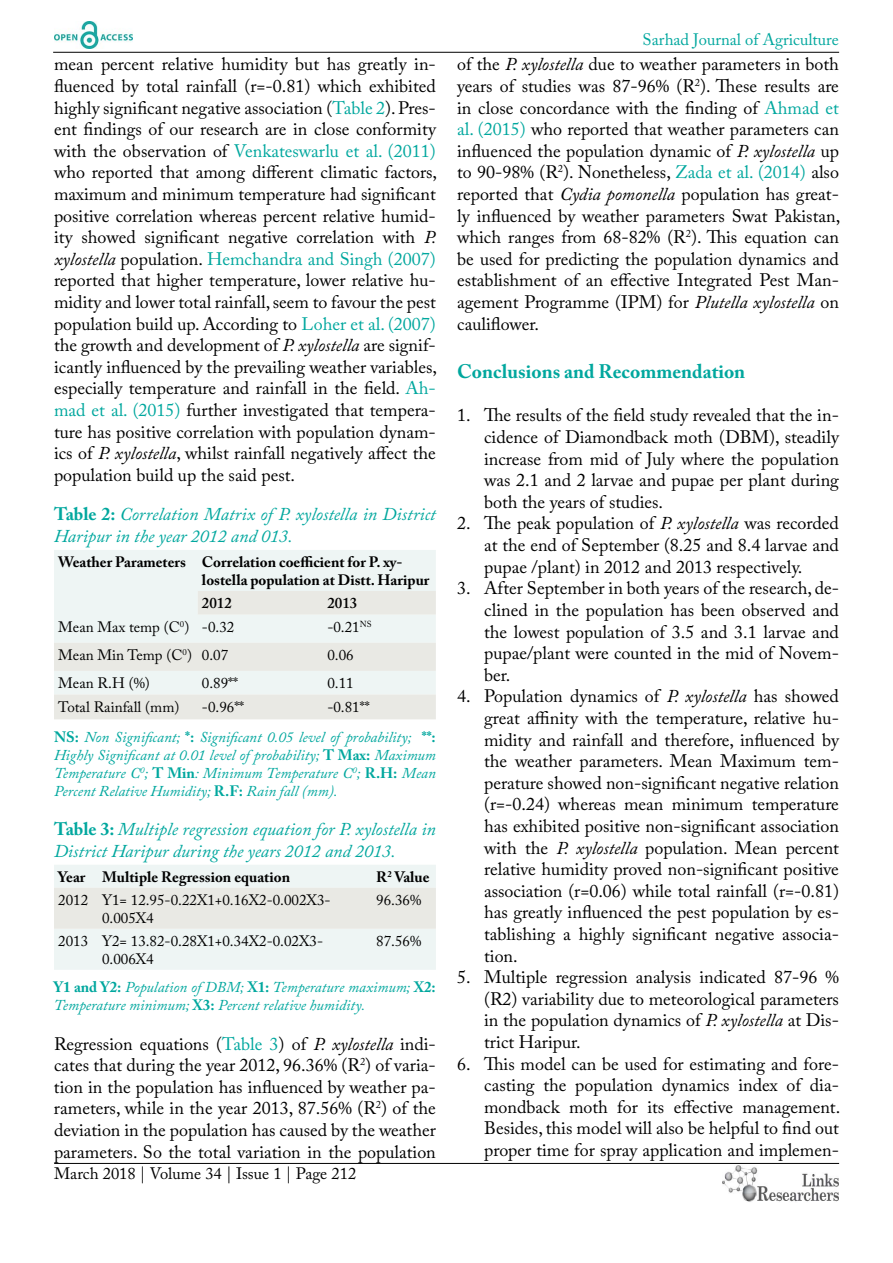
<style>
.page{position:relative;width:893px;height:1263px;background:#fff}
.page>*{position:absolute;margin:0;border:0;box-sizing:border-box;transform-origin:0 0}
.t1{font:700 19.5px "Adobe Caslon Pro";color:#00a79e}
.t2{font:18px/21.6px "Adobe Caslon Pro";color:#000;text-align:justify}
.t3{font:italic 18px/21.6px "Adobe Caslon Pro";color:#00a79e}
.t4{font:16.5px "Adobe Caslon Pro";color:#000}
.t5{font:16.5px "Adobe Caslon Pro";color:#00a79e}
.t6{font:italic 15px/18px "Adobe Caslon Pro";color:#00a79e}
.t7{font:15px/18px "Adobe Caslon Pro";color:#000}
.t8{font:700 15px/18px "Adobe Caslon Pro";color:#000}
.t9{font:600 15px "Adobe Caslon Pro";color:#000}
.s1{color:#00a79e}
.s2{font-style:italic}
.s3{font-weight:700;font-style:normal}
.s4{font-style:normal;color:#000}
</style>
<div class="page">
<hr style="left:53px;top:52px;width:786px;height:1px;background:#000">
<hr style="left:54px;top:1163px;width:785px;height:1px;background:#000">
<img style="left:722px;top:1166px;width:117px;height:36px">
<img style="left:54px;top:22px;width:78px;height:27px">
<div style="left:54px;top:550px;width:382px;height:41px;background:#eef5f4"></div>
<svg style="left:54px;top:591px;width:382px;height:128px;background:#ebeeeb"></svg>
<svg style="left:54px;top:865px;width:382px;height:105px;background:#ecf0ed"></svg>
<p class="t2" style="left:54px;top:53px;width:385px">mean percent relative humidity but has greatly in&shy;fluenced by total rainfall (r=-0.81) which exhibited highly significant negative association (<span class="s1">Table 2</span>). Pres&shy;ent findings of our research are in close conformity with the observation of <span class="s1">Venkateswarlu et al. (2011) </span>who reported that among different climatic factors, maximum and minimum temperature had significant positive correlation whereas percent relative humid&shy;ity showed significant negative correlation with <span class="s2">P. xylostella</span> population. <span class="s1">Hemchandra and Singh (2007) </span>reported that higher temperature, lower relative hu&shy;midity and lower total rainfall, seem to favour the pest population build up. According to <span class="s1">Loher et al. (2007) </span>the growth and development of <span class="s2">P. xylostella</span> are signif&shy;icantly influenced by the prevailing weather variables, especially temperature and rainfall in the field. <span class="s1">Ah&shy;mad et al. (2015)</span> further investigated that tempera&shy;ture has positive correlation with population dynam&shy;ics of <span class="s2">P. xylostella</span>, whilst rainfall negatively affect the population build up the said pest.</p>
<p class="t3" style="left:54px;top:503px;width:383px"><span class="s3">Table 2:</span> Correlation Matrix of P. xylostella in District<br>Haripur in the year 2012 and 013.</p>
<p class="t8" style="left:202px;top:553px;width:229px;text-indent:-144px">Weather Parameters Correlation coefficient for P. xy&shy;lostella population at Distt. Haripur</p>
<p class="t9" style="left:202px;top:594px;width:31px">2012</p>
<p class="t9" style="left:327px;top:594px;width:31px">2013</p>
<p class="t7" style="left:58px;top:617px;width:178px">Mean Max temp (C<sup>0</sup>) -0.32</p>
<p class="t7" style="left:327px;top:617px;width:46px">-0.21<sup>NS</sup></p>
<p class="t7" style="left:58px;top:645px;width:172px">Mean Min Temp (C<sup>0</sup>) 0.07</p>
<p class="t7" style="left:327px;top:645px;width:28px">0.06</p>
<p class="t7" style="left:58px;top:674px;width:93px">Mean R.H (%)</p>
<p class="t7" style="left:202px;top:674px;width:38px">0.89**</p>
<p class="t7" style="left:327px;top:674px;width:28px">0.11</p>
<p class="t7" style="left:58px;top:697px;width:123px">Total Rainfall (mm)</p>
<p class="t7" style="left:202px;top:697px;width:44px">-0.96**</p>
<p class="t6" style="left:54px;top:691px;width:383px;line-height:30.2px;text-indent:273px"><span class="s4">-0.81**<br></span><span class="s3">NS:</span> Non Significant; <span class="s3">*:</span> Significant 0.05 level of probability; <span class="s3">**:</span></p>
<p class="t6" style="left:54px;top:745px;width:383px;text-align:justify">Highly Significant at 0.01 level of probability; <span class="s3">T Max:</span> Maximum Temperature C<sup>0</sup>; <span class="s3">T Min</span>: Minimum Temperature C<sup>0</sup>; <span class="s3">R.H:</span> Mean Percent Relative Humidity; <span class="s3">R.F:</span> Rain fall (mm).</p>
<p class="t3" style="left:54px;top:818px;width:383px"><span class="s3">Table 3:</span> Multiple regression equation for P. xylostella in<br>District Haripur during the years 2012 and 2013.</p>
<p class="t8" style="left:58px;top:867px;width:233px">Year Multiple Regression equation</p>
<p class="t8" style="left:376px;top:867px;width:55px">R<sup>2</sup> Value</p>
<p class="t7" style="left:102px;top:890px;width:230px;text-indent:-44px">2012 Y1= 12.95-0.22X1+0.16X2-0.002X3-<br>0.005X4</p>
<p class="t7" style="left:376px;top:890px;width:47px">96.36%</p>
<p class="t7" style="left:102px;top:931px;width:223px;text-indent:-44px">2013 Y2= 13.82-0.28X1+0.34X2-0.02X3-<br>0.006X4</p>
<p class="t7" style="left:376px;top:931px;width:47px">87.56%</p>
<p class="t6" style="left:54px;top:978px;width:383px"><span class="s3">Y1 and Y2:</span> Population of DBM; <span class="s3">X1:</span> Temperature maximum; <span class="s3">X2:<br></span>Temperature minimum; <span class="s3">X3:</span> Percent relative humidity.</p>
<p class="t2" style="left:54px;top:1033px;width:383px">Regression equations (<span class="s1">Table 3</span>) of <span class="s2">P. xylostella</span> indi&shy;cates that during the year 2012, 96.36% (R<sup>2</sup>) of varia&shy;tion in the population has influenced by weather pa&shy;rameters, while in the year 2013, 87.56% (R<sup>2</sup>) of the deviation in the population has caused by the weather parameters. So the total variation in the population</p>
<p class="t4" style="left:54px;top:1164px;width:304px">March 2018 | Volume 34 | Issue 1 | Page 212</p>
<p class="t5" style="left:643px;top:30px;width:198px">Sarhad Journal of Agriculture</p>
<p class="t2" style="left:457px;top:53px;width:385px">of the <span class="s2">P. xylostella</span> due to weather parameters in both years of studies was 87-96% (R<sup>2</sup>). These results are in close concordance with the finding of <span class="s1">Ahmad et al. (2015)</span> who reported that weather parameters can influenced the population dynamic of <span class="s2">P. xylostella</span> up to 90-98% (R<sup>2</sup>). Nonetheless, <span class="s1">Zada et al. (2014)</span> also reported that <span class="s2">Cydia pomonella</span> population has great&shy;ly influenced by weather parameters Swat Pakistan, which ranges from 68-82% (R<sup>2</sup>). This equation can be used for predicting the population dynamics and establishment of an effective Integrated Pest Man&shy;agement Programme (IPM) for <span class="s2">Plutella xylostella</span> on cauliflower.</p>
<p class="t1" style="left:457px;top:360px;width:290px">Conclusions and Recommendation</p>
<p class="t2" style="left:484px;top:404px;width:356px;text-indent:-27px">1. The results of the field study revealed that the in&shy;cidence of Diamondback moth (DBM), steadily increase from mid of July where the population was 2.1 and 2 larvae and pupae per plant during both the years of studies.</p>
<p class="t2" style="left:484px;top:512px;width:356px;text-indent:-27px">2. The peak population of <span class="s2">P. xylostella</span> was recorded at the end of September (8.25 and 8.4 larvae and pupae /plant) in 2012 and 2013 respectively.</p>
<p class="t2" style="left:484px;top:577px;width:356px;text-indent:-27px">3. After September in both years of the research, de&shy;clined in the population has been observed and the lowest population of 3.5 and 3.1 larvae and pupae/plant were counted in the mid of Novem&shy;ber.</p>
<p class="t2" style="left:484px;top:685px;width:356px;text-indent:-27px">4. Population dynamics of <span class="s2">P. xylostella</span> has showed great affinity with the temperature, relative hu&shy;midity and rainfall and therefore, influenced by the weather parameters. Mean Maximum tem&shy;perature showed non-significant negative relation (r=-0.24) whereas mean minimum temperature has exhibited positive non-significant association with the <span class="s2">P. xylostella</span> population. Mean percent relative humidity proved non-significant positive association (r=0.06) while total rainfall (r=-0.81) has greatly influenced the pest population by es&shy;tablishing a highly significant negative associa&shy;tion.</p>
<p class="t2" style="left:484px;top:966px;width:356px;text-indent:-27px">5. Multiple regression analysis indicated 87-96 % (R2) variability due to meteorological parameters in the population dynamics of <span class="s2">P. xylostella</span> at Dis&shy;trict Haripur.</p>
<p class="t2" style="left:484px;top:1052px;width:358px;text-indent:-27px">6. This model can be used for estimating and fore&shy;casting the population dynamics index of dia&shy;mondback moth for its effective management.<br>Besides, this model will also be helpful to find out proper time for spray application and implemen-</p>
</div>
